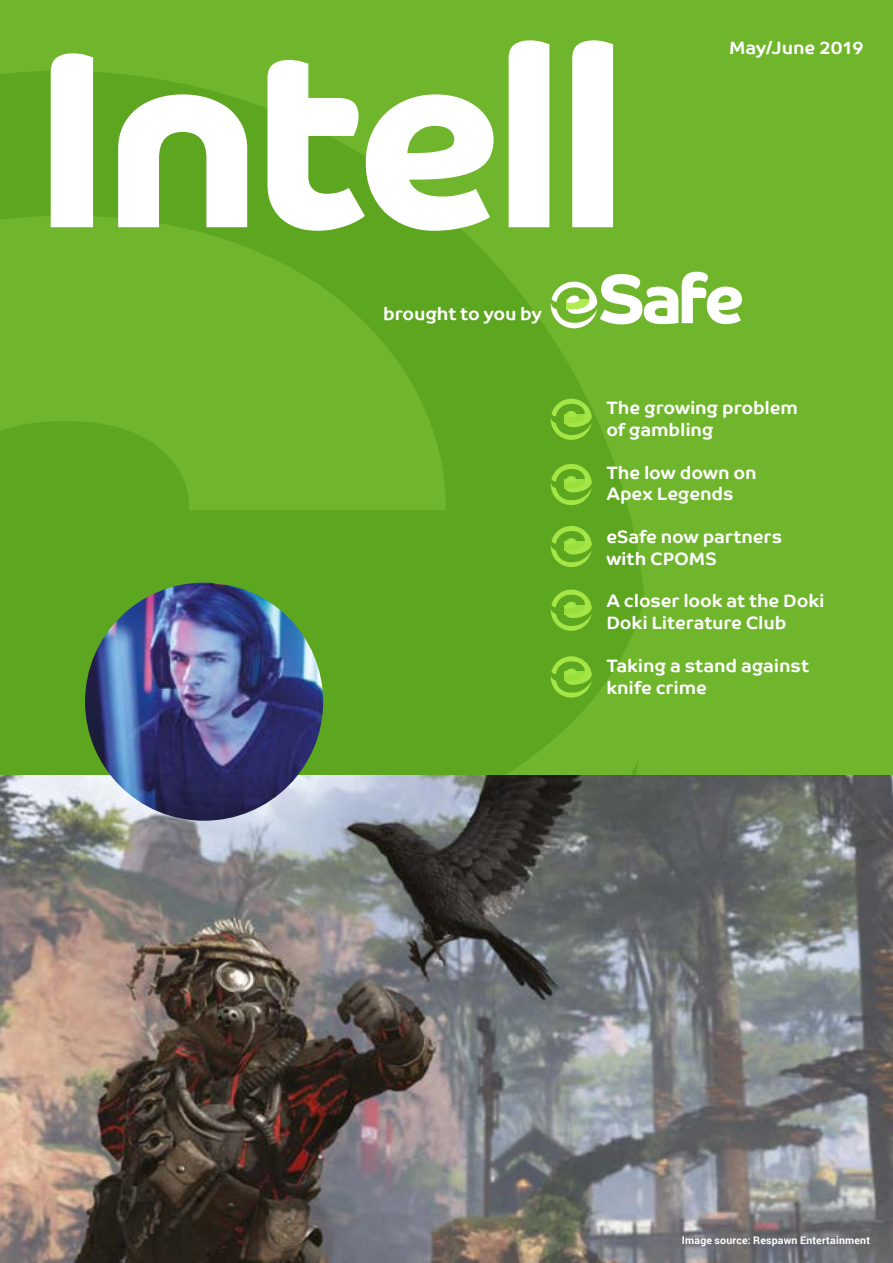
<style>
.page{position:relative;width:893px;height:1263px;background:#70b62c}
.page>*{position:absolute;margin:0;border:0;box-sizing:border-box;transform-origin:0 0}
.t1{font:253.5px "Co Headline Bd";letter-spacing:-.03em;color:#fff}
.t2{font:18px/21.6px "Co Text Bd";letter-spacing:-.01em;color:#fff}
.t3{font:700 10.5px "Roboto";letter-spacing:.02em;color:#fff}
</style>
<div class="page">
<svg style="left:0;top:71px;width:551px;height:542px"></svg>
<svg style="left:0;top:421px;width:189px;height:89px;background:#5fa821"></svg>
<div style="left:0;top:613px;width:551px;height:163px;background:#5da620"></div>
<div style="left:0;top:510px;width:446px;height:262px;background:#5da620"></div>
<img style="left:0;top:776px;width:893px;height:487px">
<img style="left:85px;top:583px;width:238px;height:238px;border-radius:119px">
<svg style="left:551px;top:271px;width:191px;height:876px"></svg>
<h1 class="t1" style="left:33px;top:-17px;width:597px">Intell</h1>
<p class="t2" style="left:383px;top:303px;width:160px">brought to you by</p>
<p class="t2" style="left:729px;top:37px;width:136px">May/June 2019</p>
<p class="t2" style="left:606px;top:397px;width:193px">The growing problem of gambling</p>
<p class="t2" style="left:606px;top:461px;width:152px">The low down on<br>Apex Legends</p>
<p class="t2" style="left:606px;top:526px;width:177px">eSafe now partners with CPOMS</p>
<p class="t2" style="left:606px;top:590px;width:220px">A closer look at the Doki<br>Doki Literature Club</p>
<p class="t2" style="left:606px;top:655px;width:204px">Taking a stand against knife crime</p>
<p class="t3" style="left:682px;top:1233px;width:190px">Image source: Respawn Entertainment</p>
</div>
